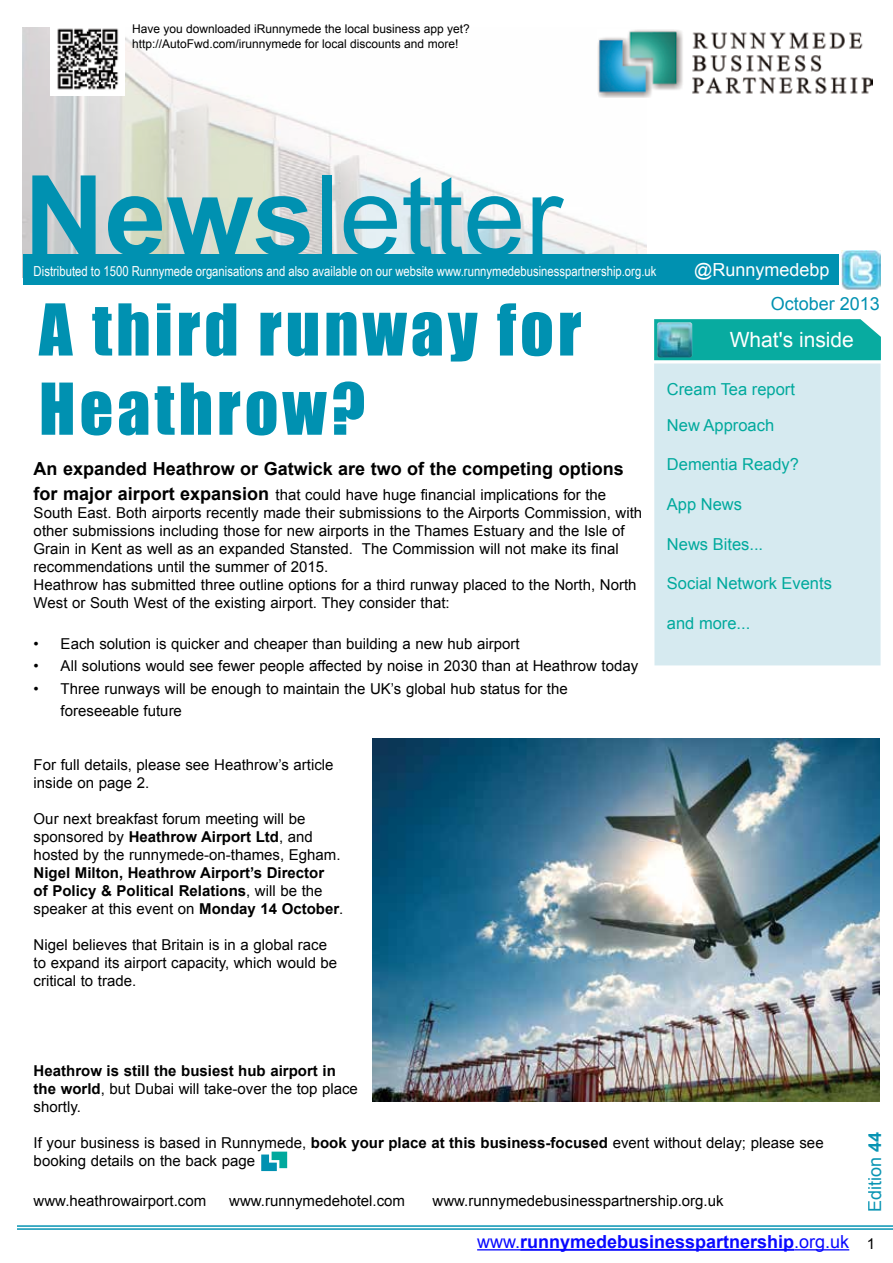
<style>
.page{position:relative;width:893px;height:1263px;background:#fff}
.page>*{position:absolute;margin:0;border:0;box-sizing:border-box;transform-origin:0 0}
.t1{font:111.3px "Arial";color:#0091b1}
.t2{font:66px/79.2px "Impact";letter-spacing:.06em;color:#0091b1}
.t3{font:21px "Arial";color:#fff}
.t4{font:700 18px "Arial";color:#000}
.t5{font:700 18px "Arial";color:#00f}
.t6{font:18px "Arial";color:#0091b1}
.t7{font:18px "Arial";color:#fff}
.t8{font:16.5px/36px "Arial";color:#00a99d}
.t9{font:15px/18px "Arial";color:#000}
.t10{font:700 15px/18px "Arial";color:#000}
.t11{font:13.8px "Arial Narrow";color:#fff}
.t12{font:12px/14.4px "Arial";color:#000}
.s1{font-weight:700}
.s2{font-weight:700;font-size:18px}
.s3{font-weight:400}
</style>
<div class="page">
<hr style="left:477px;top:1249px;width:43px;height:1px;background:#00f">
<hr style="left:520px;top:1249px;width:274px;height:2px;background:#00f">
<hr style="left:794px;top:1249px;width:55px;height:1px;background:#00f">
<hr style="left:17px;top:1228px;width:876px;height:2px;background:#0091b1">
<hr style="left:17px;top:1225px;width:876px;height:2px;background:#0091b1">
<img style="left:23px;top:28px;width:623px;height:226px">
<img style="left:597px;top:30px;width:275px;height:67px">
<svg style="left:261px;top:1151px;width:26px;height:20px"></svg>
<div style="left:654px;top:319px;width:227px;height:41px;background:#08aba0"></div>
<img style="left:842px;top:251px;width:39px;height:39px">
<div style="left:654px;top:363px;width:226px;height:302px;background:#d6eaf0"></div>
<div style="left:23px;top:254px;width:815px;height:31px;background:#0091b1"></div>
<img style="left:51px;top:28px;width:74px;height:68px">
<img style="left:657px;top:322px;width:35px;height:35px">
<img style="left:373px;top:738px;width:507px;height:363px">
<p class="t12" style="left:132px;top:22px;width:339px">Have you downloaded iRunnymede the local business app yet? http://AutoFwd.com/irunnymede for local discounts and more!</p>
<h1 class="t1" style="left:24px;top:143px;width:540px"><span class="s1">News</span>letter</h1>
<p class="t11" style="left:34px;top:261px;width:624px">Distributed to 1500 Runnymede organisations and also available on our website www.runnymedebusinesspartnership.org.uk</p>
<h2 class="t2" style="left:39px;top:288px;width:544px">A third runway for<br>Heathrow?</h2>
<p class="t4" style="left:34px;top:456px;width:592px">An expanded Heathrow or Gatwick are two of the competing options</p>
<p class="t9" style="left:34px;top:486px;width:610px"><span class="s2">for major airport expansion</span> that could have huge financial implications for the South East. Both airports recently made their submissions to the Airports Commission, with other submissions including those for new airports in the Thames Estuary and the Isle of Grain in Kent as well as an expanded Stansted. The Commission will not make its final recommendations until the summer of 2015.<br>Heathrow has submitted three outline options for a third runway placed to the North, North West or South West of the existing airport. They consider that:</p>
<p class="t9" style="left:34px;top:634px;width:488px">• Each solution is quicker and cheaper than building a new hub airport</p>
<p class="t9" style="left:34px;top:657px;width:606px">• All solutions would see fewer people affected by noise in 2030 than at Heathrow today</p>
<p class="t9" style="left:61px;top:677px;width:509px;line-height:22.5px;text-indent:-27px">• Three runways will be enough to maintain the UK’s global hub status for the foreseeable future</p>
<p class="t7" style="left:694px;top:258px;width:137px">@Runnymedebp</p>
<p class="t6" style="left:771px;top:291px;width:111px">October 2013</p>
<h3 class="t3" style="left:730px;top:326px;width:126px">What's inside</h3>
<p class="t8" style="left:667px;top:371px;width:130px">Cream Tea report<br>New Approach</p>
<p class="t8" style="left:667px;top:447px;width:134px">Dementia Ready?</p>
<p class="t8" style="left:667px;top:486px;width:77px">App News</p>
<p class="t8" style="left:667px;top:526px;width:98px">News Bites...</p>
<p class="t8" style="left:667px;top:565px;width:167px">Social Network Events</p>
<p class="t8" style="left:667px;top:605px;width:85px">and more...</p>
<p class="t9" style="left:34px;top:756px;width:301px">For full details, please see Heathrow’s article inside on page 2.</p>
<p class="t9" style="left:34px;top:810px;width:308px">Our next breakfast forum meeting will be sponsored by <span class="s1">Heathrow Airport Ltd</span>, and hosted by the runnymede-on-thames, Egham.</p>
<p class="t10" style="left:34px;top:864px;width:311px">Nigel Milton, Heathrow Airport’s Director<br>of Policy &amp; Political Relations<span class="s3">, will be the speaker at this event on</span> Monday 14 October<span class="s3">.</span></p>
<p class="t9" style="left:34px;top:936px;width:305px">Nigel believes that Britain is in a global race to expand its airport capacity, which would be critical to trade.</p>
<p class="t10" style="left:34px;top:1062px;width:326px">Heathrow is still the busiest hub airport in the world<span class="s3">, but Dubai will take-over the top place shortly.</span></p>
<p class="t9" style="left:34px;top:1134px;width:791px">If your business is based in Runnymede, <span class="s1">book your place at this business-focused</span> event without delay; please see booking details on the back page</p>
<p class="t9" style="left:34px;top:1191px;width:174px">www.heathrowairport.com</p>
<p class="t9" style="left:229px;top:1191px;width:177px">www.runnymedehotel.com</p>
<p class="t9" style="left:433px;top:1191px;width:292px">www.runnymedebusinesspartnership.org.uk</p>
<p class="t5" style="left:477px;top:1229px;width:374px"><span class="s3">www.</span>runnymedebusinesspartnership<span class="s3">.org.uk</span></p>
<p class="t6" style="left:863px;top:1212px;width:82px;rotate:-90deg">Edition <span class="s1">44</span></p>
<p class="t9" style="left:867px;top:1235px;width:10px">1</p>
</div>
